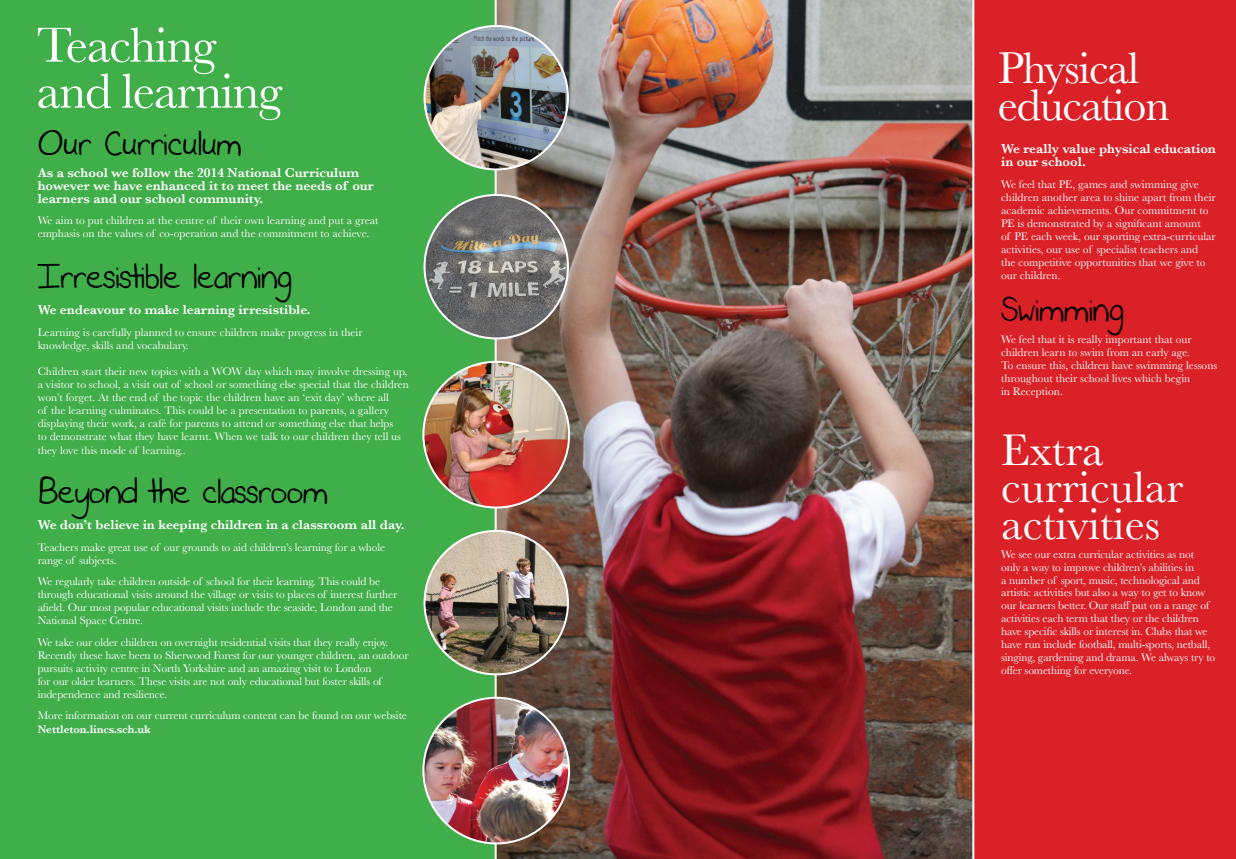
<style>
.page{position:relative;width:1236px;height:859px;background:#fff}
.page>*{position:absolute;margin:0;border:0;box-sizing:border-box;transform-origin:0 0}
.t1{font:51px/46px "Baskerville";letter-spacing:-.025em;color:#fff}
.t2{font:46px/37px "Baskerville";color:#fff}
.t3{font:46px/37px "Baskerville";letter-spacing:-.025em;color:#fff}
.t4{font:30px "Never Say Never";letter-spacing:-.01em;color:#000}
.t5{font:600 13.5px/13px "Baskerville";color:#fff}
.t6{font:11.5px/13px "Baskerville";letter-spacing:-.01em;color:#fff}
.t7{font:600 11.5px "Baskerville";letter-spacing:-.01em;color:#fff}
</style>
<div class="page">
<div style="left:0;top:0;width:529px;height:859px;background:#40ae49"></div>
<img style="left:495px;top:0;width:476px;height:859px">
<div style="left:971px;top:0;width:265px;height:859px;background:#da2128"></div>
<img style="left:423px;top:362px;width:146px;height:145px;border-radius:73px">
<img style="left:424px;top:195px;width:144px;height:143px;border-radius:72px">
<img style="left:424px;top:26px;width:144px;height:143px;border-radius:72px">
<img style="left:423px;top:698px;width:146px;height:145px;border-radius:73px">
<img style="left:424px;top:531px;width:144px;height:143px;border-radius:72px">
<h1 class="t1" style="left:37px;top:22px;width:247px">Teaching and learning</h1>
<h3 class="t4" style="left:38px;top:127px;width:206px">Our Curriculum</h3>
<p class="t5" style="left:38px;top:166px;width:338px">As a school we follow the 2014 National Curriculum however we have enhanced it to meet the needs of our learners and our school community.</p>
<p class="t6" style="left:38px;top:214px;width:342px">We aim to put children at the centre of their own learning and put a great emphasis on the values of co-operation and the commitment to achieve.</p>
<h3 class="t4" style="left:38px;top:260px;width:256px">Irresistible learning</h3>
<p class="t5" style="left:38px;top:303px;width:274px">We endeavour to make learning irresistible.</p>
<p class="t6" style="left:38px;top:325px;width:327px">Learning is carefully planned to ensure children make progress in their knowledge, skills and vocabulary.</p>
<p class="t6" style="left:38px;top:364px;width:373px">Children start their new topics with a WOW day which may involve dressing up, a visitor to school, a visit out of school or something else special that the children won’t forget. At the end of the topic the children have an ‘exit day’ where all<br>of the learning culminates. This could be a presentation to parents, a gallery displaying their work, a café for parents to attend or something else that helps<br>to demonstrate what they have learnt. When we talk to our children they tell us they love this mode of learning..</p>
<h3 class="t4" style="left:38px;top:475px;width:292px">Beyond the classroom</h3>
<p class="t5" style="left:38px;top:518px;width:368px">We don’t believe in keeping children in a classroom all day.</p>
<p class="t6" style="left:38px;top:540px;width:349px">Teachers make great use of our grounds to aid children’s learning for a whole range of subjects.</p>
<p class="t6" style="left:38px;top:575px;width:361px">We regularly take children outside of school for their learning. This could be through educational visits around the village or visits to places of interest further afield. Our most popular educational visits include the seaside, London and the National Space Centre.</p>
<p class="t6" style="left:38px;top:635px;width:372px">We take our older children on overnight residential visits that they really enjoy.<br>Recently these have been to Sherwood Forest for our younger children, an outdoor pursuits activity centre in North Yorkshire and an amazing visit to London<br>for our older learners. These visits are not only educational but foster skills of independence and resilience.</p>
<p class="t6" style="left:38px;top:709px;width:371px">More information on our current curriculum content can be found on our website</p>
<p class="t7" style="left:38px;top:723px;width:115px">Nettleton.lincs.sch.uk</p>
<h2 class="t3" style="left:998px;top:50px;width:174px">Physical education</h2>
<p class="t5" style="left:1001px;top:142px;width:216px">We really value physical education in our school.</p>
<p class="t6" style="left:1001px;top:178px;width:216px">We feel that PE, games and swimming give children another area to shine apart from their academic achievements. Our commitment to PE is demonstrated by a significant amount<br>of PE each week, our sporting extra-curricular activities, our use of specialist teachers and<br>the competitive opportunities that we give to our children.</p>
<h3 class="t4" style="left:1001px;top:293px;width:125px">Swimming</h3>
<p class="t6" style="left:1001px;top:333px;width:218px">We feel that it is really important that our children learn to swim from an early age.<br>To ensure this, children have swimming lessons throughout their school lives which begin<br>in Reception.</p>
<h2 class="t2" style="left:1001px;top:431px;width:184px">Extra curricular activities</h2>
<p class="t6" style="left:1001px;top:547px;width:216px">We see our extra curricular activities as not only a way to improve children’s abilities in<br>a number of sport, music, technological and artistic activities but also a way to get to know our learners better. Our staff put on a range of activities each term that they or the children have specific skills or interest in. Clubs that we have run include football, multi-sports, netball, singing, gardening and drama. We always try to offer something for everyone.</p>
</div>
